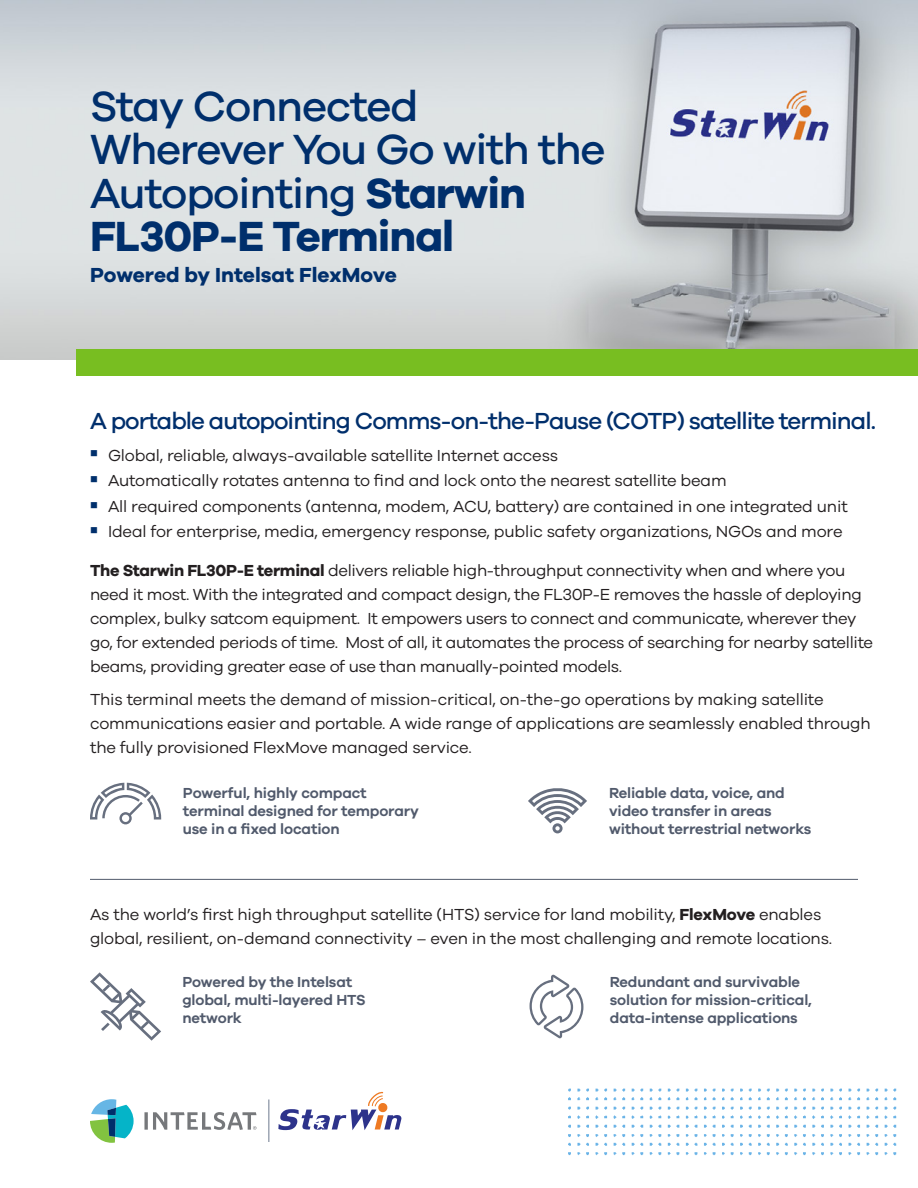
<style>
.page{position:relative;width:918px;height:1188px;background:#fff}
.page>*{position:absolute;margin:0;border:0;box-sizing:border-box;transform-origin:0 0}
.t1{font:500 43.5px/43.5px "Galano Grotesque";letter-spacing:-.03em;color:#002f6c}
.t2{font:500 24px "Galano Grotesque";letter-spacing:-.04em;color:#002f6c}
.t3{font:700 21px "Galano Grotesque";color:#002f6c}
.t4{font:16.5px/24px "Galano Grotesque";letter-spacing:-.01em;color:#231f20}
.t5{font:600 15px/18px "Galano Grotesque";letter-spacing:-.01em;color:#515a6c}
.s1{font-weight:700}
</style>
<div class="page">
<img style="left:0;top:0;width:918px;height:360px">
<svg style="left:90px;top:1099px;width:44px;height:44px"></svg>
<svg style="left:144px;top:1112px;width:112px;height:18px"></svg>
<hr style="left:268px;top:1099px;width:2px;height:43px;background:#9ea6b4">
<hr style="left:90px;top:879px;width:768px;height:1px;background:#515a6c">
<svg style="left:90px;top:972px;width:71px;height:69px"></svg>
<svg style="left:530px;top:975px;width:54px;height:63px"></svg>
<svg style="left:90px;top:783px;width:71px;height:41px"></svg>
<svg style="left:528px;top:788px;width:59px;height:45px"></svg>
<svg style="left:278px;top:1092px;width:123px;height:38px"></svg>
<img style="left:568px;top:1088px;width:329px;height:68px">
<div style="left:77px;top:349px;width:841px;height:27px;background:#78be21"></div>
<h1 class="t1" style="left:90px;top:87px;width:517px">Stay Connected<br>Wherever You Go with the<br>Autopointing <span class="s1">Starwin<br>FL30P-E Terminal</span></h1>
<p class="t3" style="left:90px;top:266px;width:308px">Powered by Intelsat FlexMove</p>
<h2 class="t2" style="left:90px;top:411px;width:788px">A portable autopointing Comms-on-the-Pause (COTP) satellite terminal.</h2>
<p class="t4" style="left:90px;top:444px;width:470px"><sup>■</sup> Global, reliable, always-available satellite Internet access</p>
<p class="t4" style="left:90px;top:469px;width:638px"><sup>■</sup> Automatically rotates antenna to find and lock onto the nearest satellite beam</p>
<p class="t4" style="left:90px;top:495px;width:759px"><sup>■</sup> All required components (antenna, modem, ACU, battery) are contained in one integrated unit</p>
<p class="t4" style="left:90px;top:520px;width:754px"><sup>■</sup> Ideal for enterprise, media, emergency response, public safety organizations, NGOs and more</p>
<p class="t4" style="left:90px;top:559px;width:785px"><span class="s1">The Starwin FL30P-E terminal</span> delivers reliable high-throughput connectivity when and where you need it most. With the integrated and compact design, the FL30P-E removes the hassle of deploying complex, bulky satcom equipment. It empowers users to connect and communicate, wherever they go, for extended periods of time. Most of all, it automates the process of searching for nearby satellite beams, providing greater ease of use than manually-pointed models.</p>
<p class="t4" style="left:90px;top:688px;width:782px">This terminal meets the demand of mission-critical, on-the-go operations by making satellite communications easier and portable. A wide range of applications are seamlessly enabled through the fully provisioned FlexMove managed service.</p>
<p class="t5" style="left:183px;top:785px;width:238px">Powerful, highly compact terminal designed for temporary use in a fixed location</p>
<p class="t5" style="left:609px;top:785px;width:204px">Reliable data, voice, and video transfer in areas without terrestrial networks</p>
<p class="t4" style="left:90px;top:903px;width:744px">As the world’s first high throughput satellite (HTS) service for land mobility, <span class="s1">FlexMove</span> enables global, resilient, on-demand connectivity – even in the most challenging and remote locations.</p>
<p class="t5" style="left:182px;top:974px;width:185px">Powered by the Intelsat global, multi-layered HTS network</p>
<p class="t5" style="left:610px;top:974px;width:204px">Redundant and survivable solution for mission-critical, data-intense applications</p>
</div>
